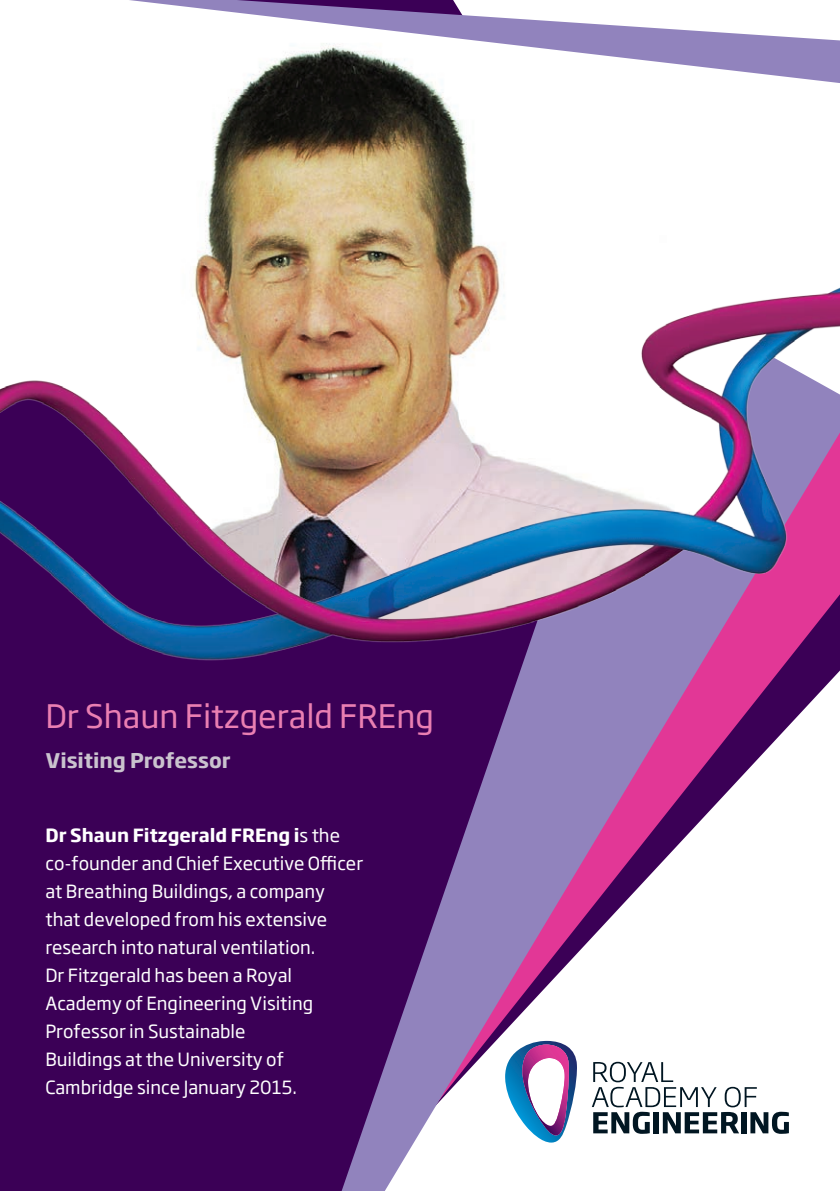
<style>
.page{position:relative;width:840px;height:1191px;background:#fff}
.page>*{position:absolute;margin:0;border:0;box-sizing:border-box;transform-origin:0 0}
.t1{font:32px "Soho Gothic Pro";color:#ea7fb2}
.t2{font:700 20px "Soho Gothic Pro";color:#cac3ce}
.t3{font:18px/28px "Soho Gothic Pro";color:#fff}
.s1{font-weight:700}
</style>
<div class="page">
<div style="left:0;top:692px;width:341px;height:499px;background:#3b0056"></div>
<svg style="left:341px;top:692px;width:479px;height:499px"></svg>
<img style="left:194px;top:83px;width:305px;height:189px">
<svg style="left:129px;top:0;width:710px;height:83px"></svg>
<img style="left:0;top:272px;width:839px;height:420px">
<h1 class="t1" style="left:45px;top:691px;width:390px">Dr Shaun Fitzgerald FREng</h1>
<p class="t2" style="left:45px;top:744px;width:187px">Visiting Professor</p>
<p class="t3" style="left:45px;top:820px;width:319px"><span class="s1">Dr Shaun Fitzgerald FREng i</span>s the co-founder and Chief Executive Officer at Breathing Buildings, a company that developed from his extensive research into natural ventilation.<br>Dr Fitzgerald has been a Royal<br>Academy of Engineering Visiting<br>Professor in Sustainable<br>Buildings at the University of<br>Cambridge since January 2015.</p>
</div>
